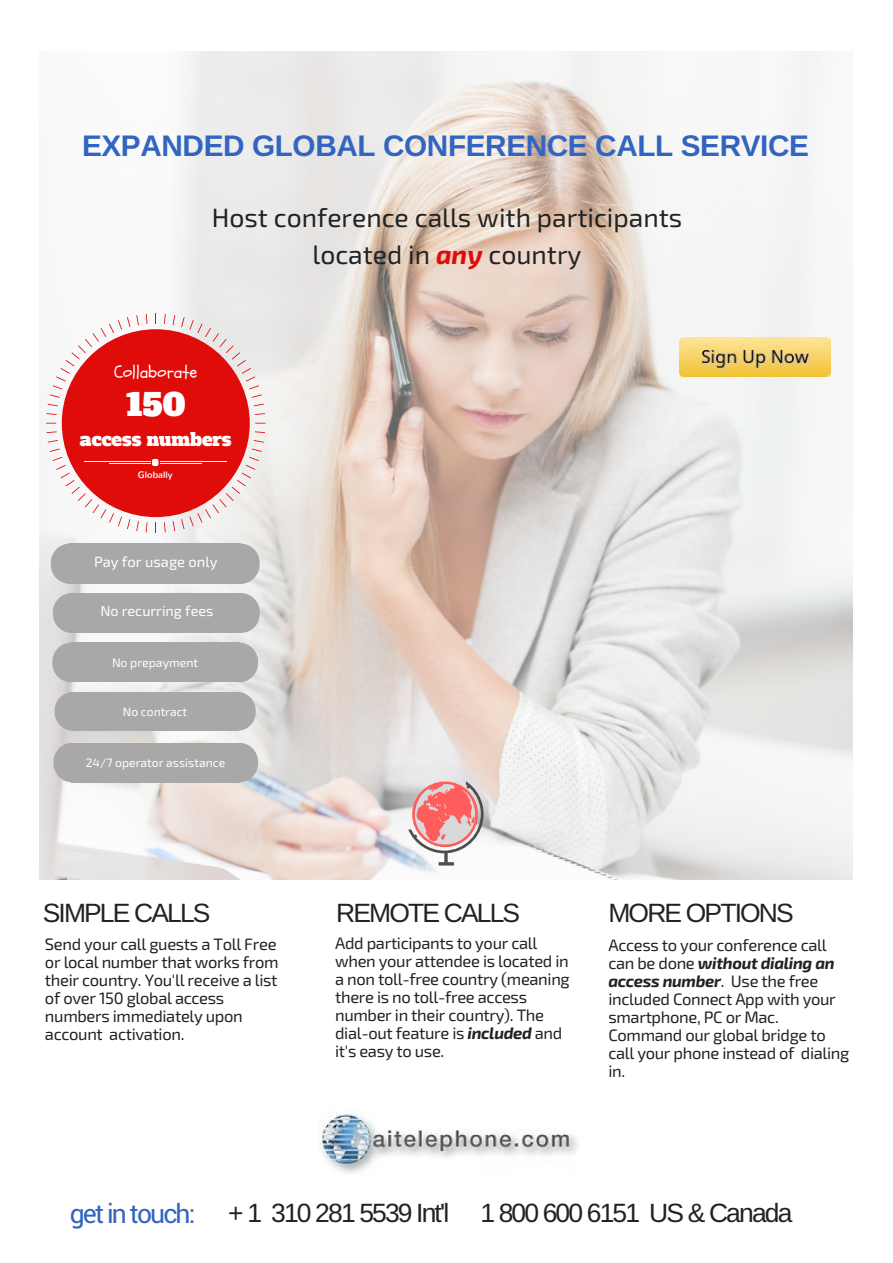
<style>
.page{position:relative;width:893px;height:1263px;background:#fff}
.page>*{position:absolute;margin:0;border:0;box-sizing:border-box;transform-origin:0 0}
.t1{font:30.9px "Alfa Slab One";color:#fff}
.t2{font:700 29.7px "Arimo";letter-spacing:-.015em;color:#3265c0}
.t3{font:26.4px "Arimo";letter-spacing:-.07em;color:#222}
.t4{font:26.4px/37px "Exo 2";color:#222;text-align:center}
.t5{font:18px "Alfa Slab One";color:#fff}
.t6{font:17.7px "Schoolbell";color:#fff}
.t7{font:16.5px/18px "Exo 2";letter-spacing:-.02em;color:#222}
.t8{font:14.7px "Exo 2";color:#fff}
.t9{font:14.4px "Exo 2";color:#fff}
.t10{font:12.3px "Exo 2";color:#fff}
.t11{font:12.15px "Exo 2";color:#fff}
.t12{font:12px "Exo 2";color:#fff}
.t13{font:9.3px "Nunito";color:#fff}
.s1{font-weight:700;font-style:italic;color:#e00c0a}
.s2{font-weight:700;font-style:italic}
.s3{font-family:"Roboto";color:#3265c0}
</style>
<div class="page">
<img style="left:39px;top:52px;width:813px;height:827px">
<div style="left:62px;top:329px;width:188px;height:188px;background:#e00c0a;border-radius:50%"></div>
<svg style="left:164px;top:522px;width:2px;height:10px"></svg>
<svg style="left:136px;top:315px;width:3px;height:10px"></svg>
<svg style="left:173px;top:521px;width:2px;height:10px"></svg>
<svg style="left:50px;top:317px;width:80px;height:81px"></svg>
<svg style="left:181px;top:440px;width:83px;height:89px"></svg>
<svg style="left:48px;top:404px;width:10px;height:2px"></svg>
<svg style="left:255px;top:431px;width:10px;height:2px"></svg>
<svg style="left:46px;top:413px;width:11px;height:2px"></svg>
<svg style="left:46px;top:431px;width:11px;height:2px"></svg>
<svg style="left:255px;top:413px;width:10px;height:2px"></svg>
<svg style="left:48px;top:440px;width:10px;height:2px"></svg>
<svg style="left:254px;top:404px;width:10px;height:2px"></svg>
<svg style="left:50px;top:448px;width:80px;height:81px"></svg>
<svg style="left:181px;top:317px;width:81px;height:81px"></svg>
<svg style="left:136px;top:521px;width:3px;height:10px"></svg>
<svg style="left:173px;top:315px;width:2px;height:10px"></svg>
<svg style="left:164px;top:314px;width:2px;height:10px"></svg>
<svg style="left:152px;top:459px;width:6px;height:7px"></svg>
<hr style="left:160px;top:461px;width:66px;height:1px;background:#fff">
<hr style="left:160px;top:463px;width:42px;height:1px;background:#fff">
<hr style="left:85px;top:461px;width:66px;height:1px;background:#fff">
<hr style="left:109px;top:463px;width:42px;height:1px;background:#fff">
<svg style="left:408px;top:781px;width:75px;height:84px"></svg>
<div style="left:69px;top:543px;width:172px;height:40px;background:#a8a8a8"></div>
<svg style="left:241px;top:543px;width:18px;height:40px"></svg>
<svg style="left:51px;top:543px;width:18px;height:40px"></svg>
<div style="left:71px;top:593px;width:170px;height:40px;background:#a8a8a8"></div>
<svg style="left:241px;top:593px;width:19px;height:40px"></svg>
<svg style="left:53px;top:593px;width:18px;height:40px"></svg>
<div style="left:71px;top:642px;width:169px;height:40px;background:#a8a8a8"></div>
<svg style="left:240px;top:642px;width:18px;height:40px"></svg>
<svg style="left:52px;top:642px;width:19px;height:40px"></svg>
<div style="left:72px;top:692px;width:166px;height:38px;background:#a8a8a8"></div>
<svg style="left:238px;top:692px;width:18px;height:38px"></svg>
<svg style="left:55px;top:692px;width:17px;height:38px"></svg>
<div style="left:72px;top:743px;width:168px;height:39px;background:#a8a8a8"></div>
<svg style="left:240px;top:743px;width:18px;height:39px"></svg>
<svg style="left:53px;top:743px;width:19px;height:39px"></svg>
<img style="left:679px;top:337px;width:151px;height:39px">
<img style="left:318px;top:1110px;width:260px;height:64px">
<h2 class="t2" style="left:82px;top:129px;width:728px">EXPANDED GLOBAL CONFERENCE CALL SERVICE</h2>
<h3 class="t4" style="left:212px;top:198px;width:472px">Host conference calls with participants located in <span class="s1">any</span> country</h3>
<p class="t6" style="left:114px;top:360px;width:85px">Collaborate</p>
<h1 class="t1" style="left:126px;top:384px;width:61px">150</h1>
<p class="t5" style="left:80px;top:427px;width:153px">access numbers</p>
<p class="t13" style="left:138px;top:468px;width:36px">Globally</p>
<p class="t8" style="left:94px;top:552px;width:125px">Pay for usage only</p>
<p class="t9" style="left:100px;top:601px;width:115px">No recurring fees</p>
<p class="t10" style="left:112px;top:654px;width:88px">No prepayment</p>
<p class="t12" style="left:123px;top:704px;width:66px">No contract</p>
<p class="t11" style="left:86px;top:754px;width:141px">24/7 operator assistance</p>
<h3 class="t3" style="left:43px;top:898px;width:169px">SIMPLE CALLS</h3>
<h3 class="t3" style="left:336px;top:898px;width:185px">REMOTE CALLS</h3>
<h3 class="t3" style="left:608px;top:898px;width:187px">MORE OPTIONS</h3>
<p class="t7" style="left:45px;top:934px;width:235px">Send your call guests a Toll Free or local number that works from their country. You'll receive a list of over 150 global access numbers immediately upon account activation.</p>
<p class="t7" style="left:608px;top:935px;width:242px">Access to your conference call can be done <span class="s2">without dialing an access number</span>. Use the free included Connect App with your smartphone, PC or Mac.<br>Command our global bridge to call your phone instead of dialing in.</p>
<p class="t7" style="left:335px;top:933px;width:236px">Add participants to your call when your attendee is located in a non toll-free country (meaning there is no toll-free access number in their country). The dial-out feature is <span class="s2">included</span> and it's easy to use.</p>
<h3 class="t3" style="left:70px;top:1198px;width:724px"><span class="s3">get in touch:</span> + 1 310 281 5539 Int'l 1 800 600 6151 US &amp; Canada</h3>
</div>
